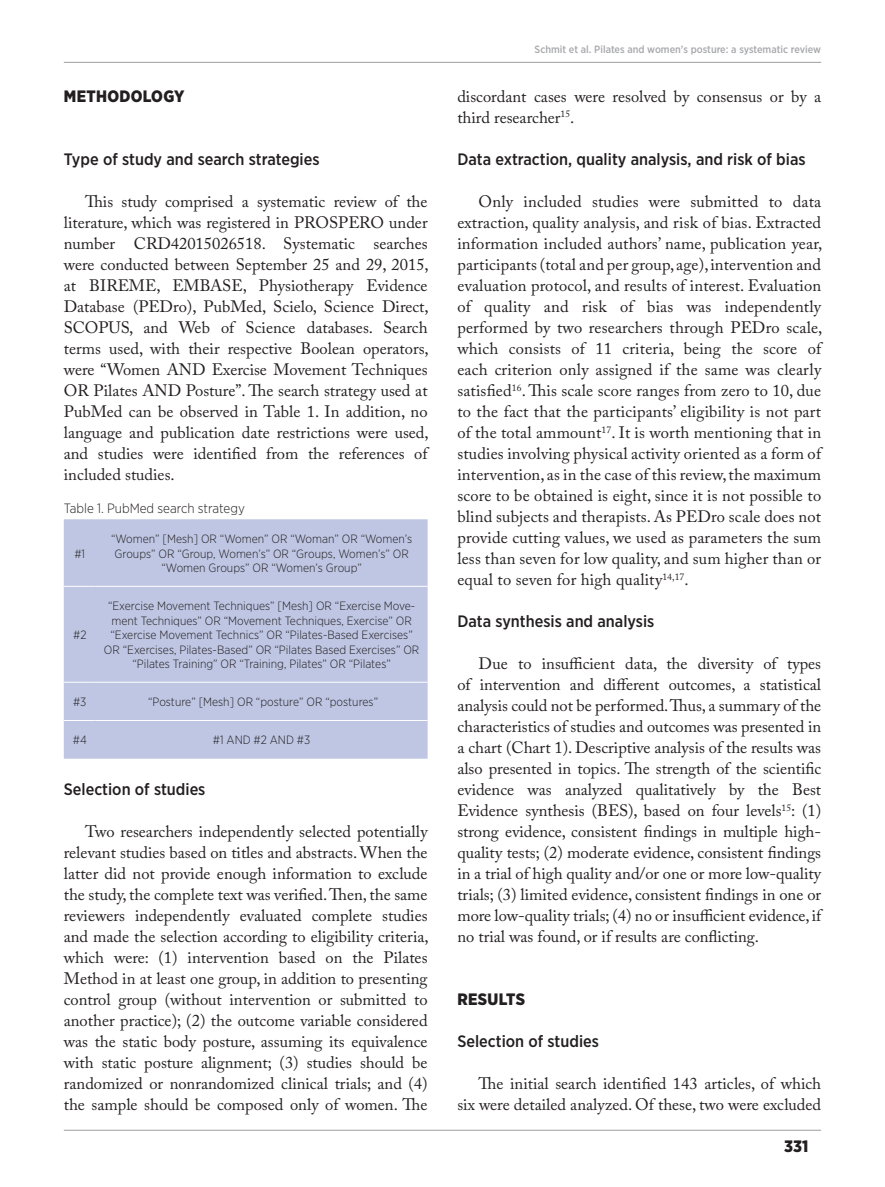
<style>
.page{position:relative;width:885px;height:1187px;background:#fff}
.page>*{position:absolute;margin:0;border:0;box-sizing:border-box;transform-origin:0 0}
.TEXTO{font:16.5px/21px "Adobe Caslon Pro";color:#231f20;text-align:justify}
.Sub2{font:500 16.5px "Gotham Narrow";color:#231f20}
.Sub1{font:900 16.5px "Gotham Narrow";letter-spacing:.02em;color:#231f20}
.paginas_impar{font:900 16.5px "Gotham Narrow";color:#231f20}
.Tab_tit{font:300 13.5px "Gotham Narrow";color:#231f20}
.tab_recuo{font:300 12px/14.4px "Gotham Narrow";color:#231f20;text-align:center}
.t1{font:500 10.5px "Gotham Narrow";color:#a8a9ad}
</style>
<div class="page">
<hr style="left:64px;top:62px;width:757px;height:1px;background:#a8a9ad">
<hr style="left:64px;top:1129px;width:757px;height:1px;background:#a8a9ad">
<div style="left:64px;top:519px;width:363px;height:239px;background:#bec6e3"></div>
<hr style="left:64px;top:586px;width:32px;height:1px;background:#fff">
<hr style="left:96px;top:586px;width:331px;height:1px;background:#fff">
<hr style="left:64px;top:681px;width:32px;height:1px;background:#fff">
<hr style="left:96px;top:681px;width:331px;height:1px;background:#fff">
<hr style="left:64px;top:720px;width:32px;height:1px;background:#fff">
<hr style="left:96px;top:720px;width:331px;height:1px;background:#fff">
<p class="Sub1" style="left:64px;top:85px;width:122px">METHODOLOGY</p>
<p class="Sub2" style="left:64px;top:149px;width:257px">Type of study and search strategies</p>
<p class="TEXTO" style="left:64px;top:191px;width:366px;text-indent:21px">This study comprised a systematic review of the literature, which was registered in PROSPERO under number CRD42015026518. Systematic searches were conducted between September 25 and 29, 2015, at BIREME, EMBASE, Physiotherapy Evidence Database (PEDro), PubMed, Scielo, Science Direct, SCOPUS, and Web of Science databases. Search terms used, with their respective Boolean operators, were “Women AND Exercise Movement Techniques OR Pilates AND Posture”. The search strategy used at PubMed can be observed in Table 1. In addition, no language and publication date restrictions were used, and studies were identified from the references of included studies.</p>
<p class="Tab_tit" style="left:64px;top:500px;width:182px">Table 1. PubMed search strategy</p>
<p class="tab_recuo" style="left:74px;top:546px;width:12px">#1</p>
<p class="tab_recuo" style="left:111px;top:531px;width:302px">“Women” [Mesh] OR “Women” OR “Woman” OR “Women’s<br>Groups” OR “Group, Women’s” OR “Groups, Women’s” OR “Women Groups” OR “Women’s Group”</p>
<p class="tab_recuo" style="left:73px;top:627px;width:15px">#2</p>
<p class="tab_recuo" style="left:104px;top:598px;width:317px">“Exercise Movement Techniques” [Mesh] OR “Exercise Move&shy;ment Techniques” OR “Movement Techniques, Exercise” OR “Exercise Movement Technics” OR “Pilates-Based Exercises” OR “Exercises, Pilates-Based” OR “Pilates Based Exercises” OR “Pilates Training” OR “Training, Pilates” OR “Pilates”</p>
<p class="tab_recuo" style="left:73px;top:694px;width:15px">#3</p>
<p class="tab_recuo" style="left:148px;top:694px;width:231px">“Posture” [Mesh] OR “posture” OR “postures”</p>
<p class="tab_recuo" style="left:73px;top:732px;width:16px">#4</p>
<p class="tab_recuo" style="left:213px;top:732px;width:99px">#1 AND #2 AND #3</p>
<p class="Sub2" style="left:64px;top:779px;width:143px">Selection of studies</p>
<p class="TEXTO" style="left:64px;top:821px;width:366px;text-indent:21px">Two researchers independently selected potentially relevant studies based on titles and abstracts. When the latter did not provide enough information to exclude the study, the complete text was verified. Then, the same reviewers independently evaluated complete studies and made the selection according to eligibility criteria, which were: (1) intervention based on the Pilates Method in at least one group, in addition to presenting control group (without intervention or submitted to another practice); (2) the outcome variable considered was the static body posture, assuming its equivalence with static posture alignment; (3) studies should be randomized or nonrandomized clinical trials; and (4) the sample should be composed only of women. The</p>
<p class="t1" style="left:534px;top:42px;width:288px">Schmit et al. Pilates and women’s posture: a systematic review</p>
<p class="TEXTO" style="left:457px;top:86px;width:365px">discordant cases were resolved by consensus or by a third researcher<sup>15</sup>.</p>
<p class="Sub2" style="left:457px;top:149px;width:350px">Data extraction, quality analysis, and risk of bias</p>
<p class="TEXTO" style="left:457px;top:191px;width:366px;text-indent:21px">Only included studies were submitted to data extraction, quality analysis, and risk of bias. Extracted information included authors’ name, publication year, participants (total and per group, age), intervention and evaluation protocol, and results of interest. Evaluation of quality and risk of bias was independently performed by two researchers through PEDro scale, which consists of 11 criteria, being the score of each criterion only assigned if the same was clearly satisfied<sup>16</sup>. This scale score ranges from zero to 10, due to the fact that the participants’ eligibility is not part of the total ammount<sup>17</sup>. It is worth mentioning that in studies involving physical activity oriented as a form of intervention, as in the case of this review, the maximum score to be obtained is eight, since it is not possible to blind subjects and therapists. As PEDro scale does not provide cutting values, we used as parameters the sum less than seven for low quality, and sum higher than or equal to seven for high quality<sup>14,17</sup>.</p>
<p class="Sub2" style="left:457px;top:611px;width:198px">Data synthesis and analysis</p>
<p class="TEXTO" style="left:457px;top:653px;width:365px;text-indent:21px">Due to insufficient data, the diversity of types of intervention and different outcomes, a statistical analysis could not be performed. Thus, a summary of the characteristics of studies and outcomes was presented in a chart (Chart 1). Descriptive analysis of the results was also presented in topics. The strength of the scientific evidence was analyzed qualitatively by the Best Evidence synthesis (BES), based on four levels<sup>15</sup>: (1) strong evidence, consistent findings in multiple high&shy;quality tests; (2) moderate evidence, consistent findings in a trial of high quality and/or one or more low-quality trials; (3) limited evidence, consistent findings in one or more low-quality trials; (4) no or insufficient evidence, if no trial was found, or if results are conflicting.</p>
<p class="Sub1" style="left:457px;top:988px;width:69px">RESULTS</p>
<p class="Sub2" style="left:457px;top:1031px;width:143px">Selection of studies</p>
<p class="TEXTO" style="left:457px;top:1073px;width:365px;text-align:right">The initial search identified 143 articles, of which six were detailed analyzed. Of these, two were excluded</p>
<p class="paginas_impar" style="left:784px;top:1135px;width:26px">331</p>
</div>
